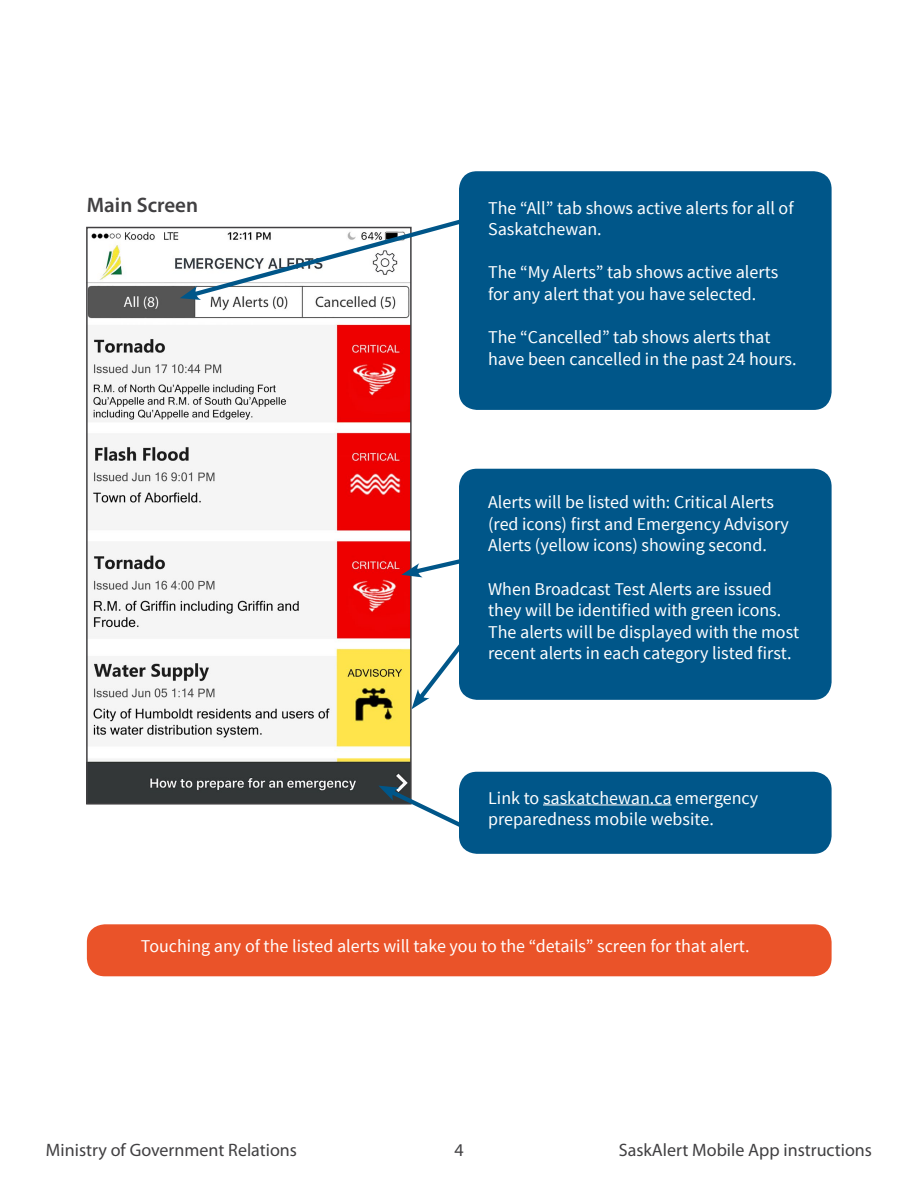
<style>
.page{position:relative;width:918px;height:1188px;background:#fff}
.page>*{position:absolute;margin:0;border:0;box-sizing:border-box;transform-origin:0 0}
.t1{font:600 21px "Myriad Pro";color:#414042}
.t2{font:18px/21.6px "Source Sans Pro";color:#fff}
.t3{font:18px "Myriad Pro";color:#414042}
</style>
<div class="page">
<img style="left:89px;top:231px;width:320px;height:571px">
<div style="left:86px;top:227px;width:326px;height:578px;border:2px solid #414042"></div>
<svg style="left:180px;top:219px;width:279px;height:81px"></svg>
<svg style="left:401px;top:548px;width:72px;height:161px"></svg>
<div style="left:459px;top:469px;width:373px;height:231px;background:#005689;border-radius:18px"></div>
<div style="left:459px;top:772px;width:373px;height:82px;background:#005689;border-radius:18px"></div>
<svg style="left:378px;top:785px;width:83px;height:59px"></svg>
<hr style="left:543px;top:805px;width:129px;height:1px;background:#fff">
<div style="left:87px;top:924px;width:745px;height:52px;background:#ea5329;border-radius:18px"></div>
<div style="left:459px;top:171px;width:373px;height:239px;background:#005689;border-radius:18px"></div>
<p class="t1" style="left:87px;top:192px;width:113px">Main Screen</p>
<p class="t2" style="left:488px;top:197px;width:307px">The “All” tab shows active alerts for all of<br>Saskatchewan.</p>
<p class="t2" style="left:488px;top:262px;width:292px">The “My Alerts” tab shows active alerts for any alert that you have selected.</p>
<p class="t2" style="left:488px;top:327px;width:310px">The “Cancelled” tab shows alerts that have been cancelled in the past 24 hours.</p>
<p class="t2" style="left:488px;top:492px;width:302px">Alerts will be listed with: Critical Alerts (red icons) first and Emergency Advisory<br>Alerts (yellow icons) showing second.</p>
<p class="t2" style="left:488px;top:578px;width:313px">When Broadcast Test Alerts are issued they will be identified with green icons.<br>The alerts will be displayed with the most recent alerts in each category listed first.</p>
<p class="t2" style="left:488px;top:787px;width:272px">Link to saskatchewan.ca emergency preparedness mobile website.</p>
<p class="t2" style="left:141px;top:936px;width:610px">Touching any of the listed alerts will take you to the “details” screen for that alert.</p>
<p class="t3" style="left:46px;top:1138px;width:253px">Ministry of Government Relations</p>
<p class="t3" style="left:454px;top:1138px;width:11px">4</p>
<p class="t3" style="left:619px;top:1138px;width:255px">SaskAlert Mobile App instructions</p>
</div>
